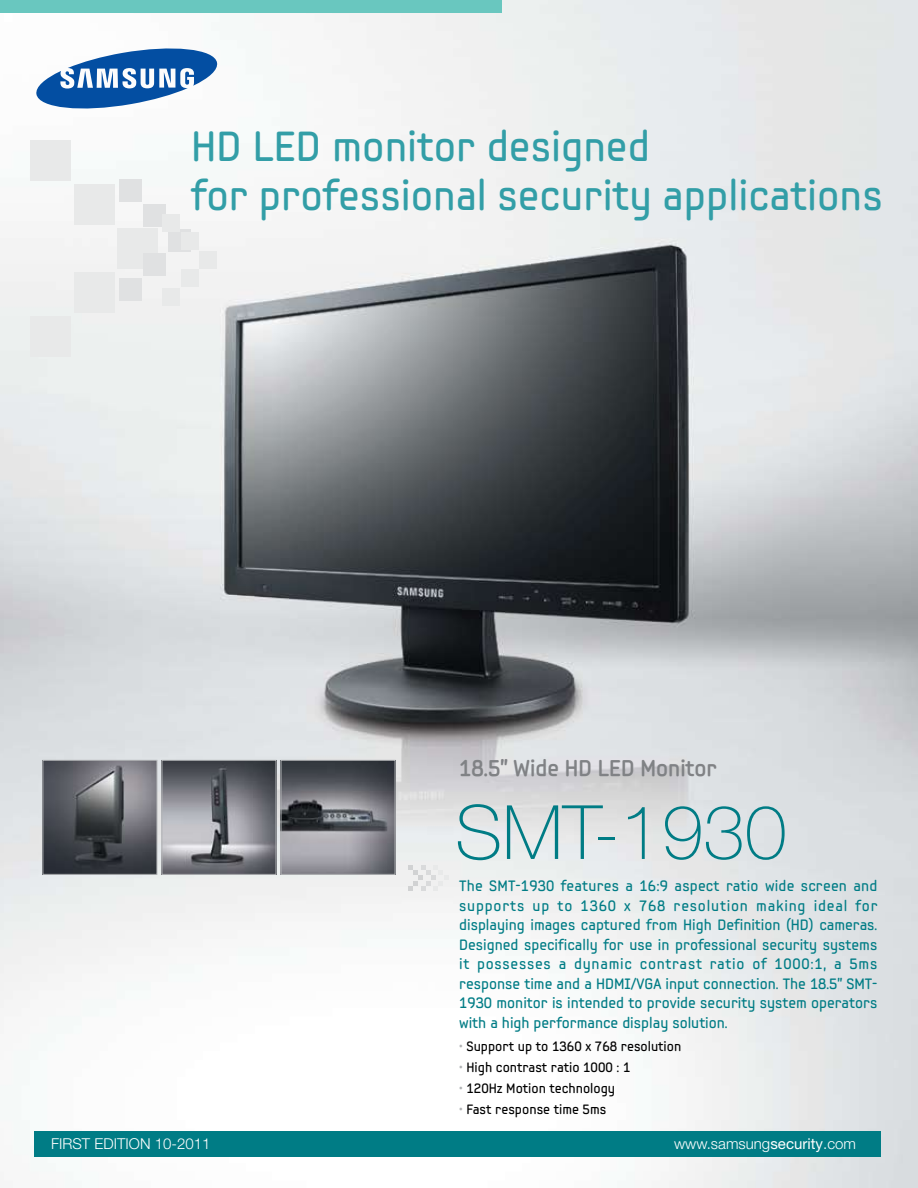
<style>
.page{position:relative;width:918px;height:1188px;background:#fff}
.page>*{position:absolute;margin:0;border:0;box-sizing:border-box;transform-origin:0 0}
.t1{font:100 75px "Helvetica Neue";color:#007c85}
.t2{font:42px/49.5px "Samsung Imagination Modern";color:#329ea7}
.t3{font:700 22.5px "Samsung Imagination Modern";color:#808285}
.t4{font:15px/19.5px "Samsung Imagination Modern";color:#007c85;text-align:justify}
.t5{font:300 15px "Helvetica Neue";color:#fff}
.t6{font:13.5px "Samsung Imagination Modern";color:#000}
.s1{color:#b2b4b6}
.s2{font-weight:400}
</style>
<div class="page">
<img style="left:0;top:0;width:918px;height:1188px">
<svg style="left:408px;top:866px;width:40px;height:24px"></svg>
<div style="left:30px;top:140px;width:41px;height:41px;background:#e8e9e9"></div>
<div style="left:74px;top:184px;width:40px;height:41px;background:#e8e9e9"></div>
<div style="left:118px;top:228px;width:40px;height:41px;background:#e8e9e9"></div>
<div style="left:74px;top:272px;width:40px;height:41px;background:#e8e9e9"></div>
<div style="left:30px;top:316px;width:41px;height:41px;background:#e8e9e9"></div>
<div style="left:119px;top:179px;width:23px;height:23px;background:#e0e1e2"></div>
<div style="left:143px;top:204px;width:23px;height:23px;background:#e0e1e2"></div>
<div style="left:168px;top:229px;width:23px;height:23px;background:#e0e1e2"></div>
<div style="left:143px;top:253px;width:23px;height:23px;background:#e0e1e2"></div>
<div style="left:119px;top:278px;width:23px;height:23px;background:#e0e1e2"></div>
<div style="left:162px;top:214px;width:18px;height:17px;background:#e8e9e9"></div>
<div style="left:181px;top:233px;width:17px;height:17px;background:#e8e9e9"></div>
<div style="left:200px;top:251px;width:17px;height:18px;background:#e8e9e9"></div>
<div style="left:181px;top:270px;width:17px;height:17px;background:#e8e9e9"></div>
<div style="left:162px;top:288px;width:18px;height:18px;background:#e8e9e9"></div>
<div style="left:34px;top:1131px;width:846px;height:26px;background:#007c85"></div>
<div style="left:0;top:0;width:502px;height:13px;background:#69c7bf"></div>
<img style="left:45px;top:762px;width:110px;height:111px">
<div style="left:43px;top:760px;width:114px;height:115px;border:1px solid #b2b4b6"></div>
<img style="left:164px;top:762px;width:110px;height:111px">
<div style="left:162px;top:760px;width:114px;height:115px;border:1px solid #b2b4b6"></div>
<img style="left:283px;top:762px;width:110px;height:111px">
<div style="left:281px;top:760px;width:114px;height:115px;border:1px solid #b2b4b6"></div>
<svg style="left:35px;top:44px;width:183px;height:69px"></svg>
<h2 class="t2" style="left:191px;top:121px;width:693px">HD LED monitor designed<br>for professional security applications</h2>
<h3 class="t3" style="left:459px;top:754px;width:259px">18.5” Wide HD LED Monitor</h3>
<h1 class="t1" style="left:455px;top:789px;width:333px">SMT-1930</h1>
<p class="t4" style="left:459px;top:876px;width:420px">The SMT-1930 features a 16:9 aspect ratio wide screen and supports up to 1360 x 768 resolution making ideal for displaying images captured from High Definition (HD) cameras.<br>Designed specifically for use in professional security systems it possesses a dynamic contrast ratio of 1000:1, a 5ms response time and a HDMI/VGA input connection. The 18.5” SMT-1930 monitor is intended to provide security system operators with a high performance display solution.</p>
<p class="t6" style="left:459px;top:1038px;width:224px"><span class="s1">•</span> Support up to 1360 x 768 resolution</p>
<p class="t6" style="left:459px;top:1059px;width:173px"><span class="s1">•</span> High contrast ratio 1000 : 1</p>
<p class="t6" style="left:459px;top:1080px;width:157px"><span class="s1">•</span> 120Hz Motion technology</p>
<p class="t6" style="left:459px;top:1101px;width:149px"><span class="s1">•</span> Fast response time 5ms</p>
<p class="t5" style="left:51px;top:1134px;width:161px">FIRST EDITION 10-2011</p>
<p class="t5" style="left:674px;top:1134px;width:183px">www.samsung<span class="s2">security</span>.com</p>
</div>
